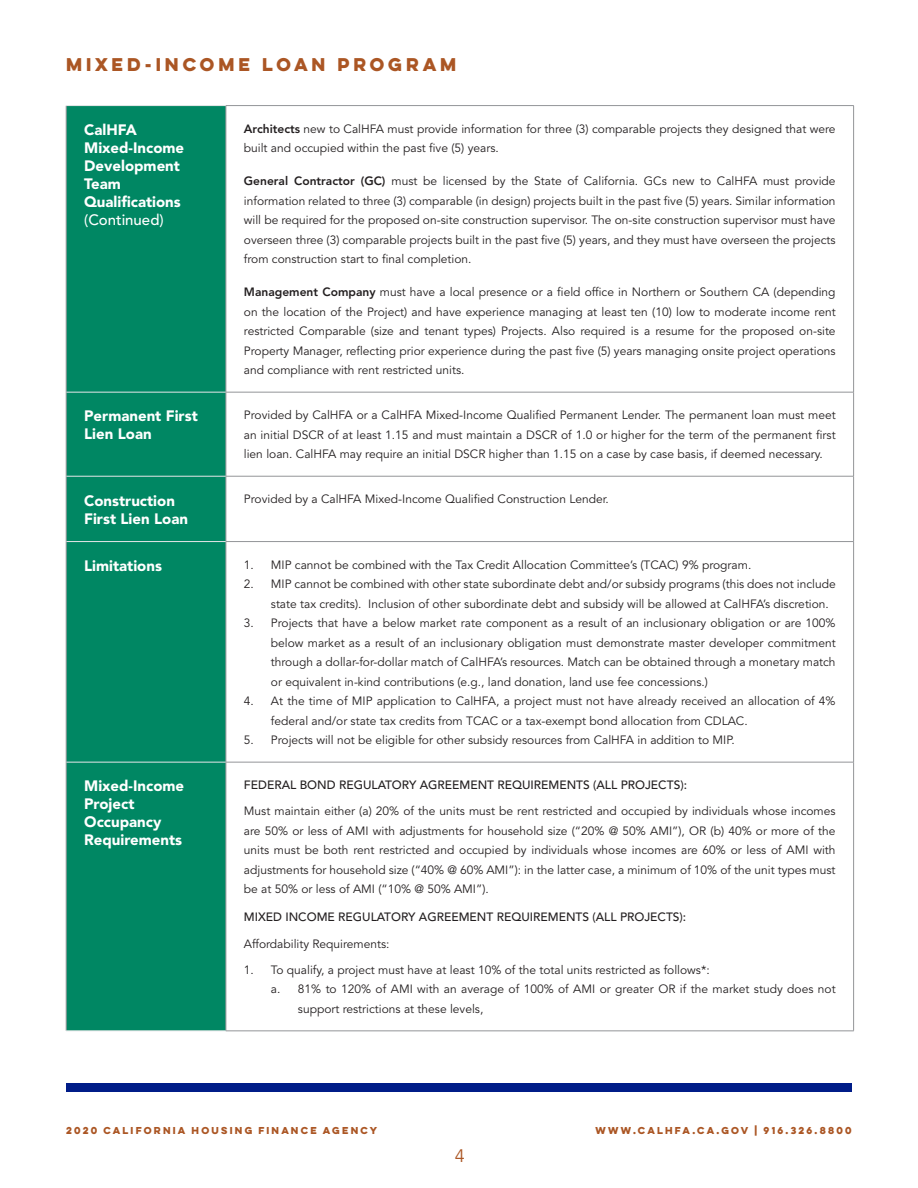
<style>
.page{position:relative;width:918px;height:1188px;background:#fff}
.page>*{position:absolute;margin:0;border:0;box-sizing:border-box;transform-origin:0 0}
.t1{font:18px "Avenir LT Std";color:#ab5624}
.t2{font:700 16.5px "Lulo Clean One";letter-spacing:.005em;color:#ab5624}
.Row_Header_2016{font:900 15px/18px "Avenir LT Std";color:#fff}
.Para{font:12px/19.5px "Avenir LT Std";color:#231f20;text-align:justify}
.H2_table{font:500 12px "Avenir LT Std";color:#231f20}
.t3{font:700 9px "Lulo Clean One";letter-spacing:.02em;color:#ab5624}
.s1{font-weight:500}
.s2{font-weight:800}
</style>
<div class="page">
<div style="left:66px;top:1083px;width:786px;height:8px;background:#001c88"></div>
<div style="left:67px;top:106px;width:159px;height:925px;background:#008763"></div>
<hr style="left:66px;top:106px;width:1px;height:286px;background:#939598">
<hr style="left:226px;top:105px;width:628px;height:1px;background:#939598">
<hr style="left:226px;top:106px;width:1px;height:286px;background:#939598">
<hr style="left:853px;top:106px;width:1px;height:286px;background:#939598">
<hr style="left:66px;top:392px;width:1px;height:84px;background:#939598">
<hr style="left:226px;top:392px;width:628px;height:1px;background:#939598">
<hr style="left:226px;top:392px;width:1px;height:84px;background:#939598">
<hr style="left:853px;top:392px;width:1px;height:84px;background:#939598">
<hr style="left:66px;top:476px;width:1px;height:66px;background:#939598">
<hr style="left:226px;top:476px;width:628px;height:1px;background:#939598">
<hr style="left:226px;top:476px;width:1px;height:65px;background:#939598">
<hr style="left:853px;top:476px;width:1px;height:65px;background:#939598">
<hr style="left:66px;top:542px;width:1px;height:220px;background:#939598">
<hr style="left:226px;top:541px;width:628px;height:1px;background:#939598">
<hr style="left:226px;top:542px;width:1px;height:220px;background:#939598">
<hr style="left:853px;top:542px;width:1px;height:220px;background:#939598">
<hr style="left:66px;top:762px;width:1px;height:269px;background:#939598">
<hr style="left:226px;top:762px;width:628px;height:1px;background:#939598">
<hr style="left:226px;top:762px;width:1px;height:269px;background:#939598">
<hr style="left:853px;top:762px;width:1px;height:269px;background:#939598">
<hr style="left:226px;top:1031px;width:628px;height:1px;background:#939598">
<hr style="left:66px;top:105px;width:160px;height:1px;background:#e6e7e9">
<hr style="left:66px;top:392px;width:160px;height:1px;background:#e6e7e9">
<hr style="left:66px;top:476px;width:160px;height:1px;background:#e6e7e9">
<hr style="left:66px;top:541px;width:160px;height:1px;background:#e6e7e9">
<hr style="left:66px;top:762px;width:160px;height:1px;background:#e6e7e9">
<hr style="left:66px;top:1031px;width:160px;height:1px;background:#e6e7e9">
<h2 class="t2" style="left:66px;top:51px;width:396px">MIXED-INCOME LOAN PROGRAM</h2>
<p class="Row_Header_2016" style="left:84px;top:121px;width:101px">CalHFA<br>Mixed-Income<br>Development<br>Team<br>Qualifications <span class="s1">(Continued)</span></p>
<p class="Para" style="left:244px;top:119px;width:593px"><span class="s2">Architects</span> new to CalHFA must provide information for three (3) comparable projects they designed that were built and occupied within the past five (5) years.</p>
<p class="Para" style="left:244px;top:172px;width:593px"><span class="s2">General Contractor (GC)</span> must be licensed by the State of California. GCs new to CalHFA must provide information related to three (3) comparable (in design) projects built in the past five (5) years. Similar information will be required for the proposed on-site construction supervisor. The on-site construction supervisor must have overseen three (3) comparable projects built in the past five (5) years, and they must have overseen the projects from construction start to final completion.</p>
<p class="Para" style="left:244px;top:283px;width:593px"><span class="s2">Management Company</span> must have a local presence or a field office in Northern or Southern CA (depending on the location of the Project) and have experience managing at least ten (10) low to moderate income rent restricted Comparable (size and tenant types) Projects. Also required is a resume for the proposed on-site Property Manager, reflecting prior experience during the past five (5) years managing onsite project operations and compliance with rent restricted units.</p>
<p class="Row_Header_2016" style="left:84px;top:407px;width:115px">Permanent First<br>Lien Loan</p>
<p class="Para" style="left:244px;top:406px;width:593px">Provided by CalHFA or a CalHFA Mixed-Income Qualified Permanent Lender. The permanent loan must meet an initial DSCR of at least 1.15 and must maintain a DSCR of 1.0 or higher for the term of the permanent first lien loan. CalHFA may require an initial DSCR higher than 1.15 on a case by case basis, if deemed necessary.</p>
<p class="Row_Header_2016" style="left:84px;top:491px;width:105px">Construction<br>First Lien Loan</p>
<p class="Para" style="left:244px;top:490px;width:367px">Provided by a CalHFA Mixed-Income Qualified Construction Lender.</p>
<p class="Row_Header_2016" style="left:84px;top:557px;width:79px">Limitations</p>
<p class="Para" style="left:244px;top:555px;width:509px">1. MIP cannot be combined with the Tax Credit Allocation Committee’s (TCAC) 9% program.</p>
<p class="Para" style="left:271px;top:575px;width:566px;text-indent:-27px">2. MIP cannot be combined with other state subordinate debt and/or subsidy programs (this does not include state tax credits). Inclusion of other subordinate debt and subsidy will be allowed at CalHFA’s discretion.</p>
<p class="Para" style="left:271px;top:614px;width:566px;text-indent:-27px">3. Projects that have a below market rate component as a result of an inclusionary obligation or are 100% below market as a result of an inclusionary obligation must demonstrate master developer commitment through a dollar-for-dollar match of CalHFA’s resources. Match can be obtained through a monetary match or equivalent in-kind contributions (e.g., land donation, land use fee concessions.)</p>
<p class="Para" style="left:271px;top:692px;width:566px;text-indent:-27px">4. At the time of MIP application to CalHFA, a project must not have already received an allocation of 4% federal and/or state tax credits from TCAC or a tax-exempt bond allocation from CDLAC.</p>
<p class="Para" style="left:244px;top:731px;width:492px">5. Projects will not be eligible for other subsidy resources from CalHFA in addition to MIP.</p>
<p class="Row_Header_2016" style="left:84px;top:777px;width:101px">Mixed-Income<br>Project<br>Occupancy</p>
<p class="Row_Header_2016" style="left:84px;top:831px;width:100px">Requirements</p>
<p class="H2_table" style="left:244px;top:778px;width:445px">FEDERAL BOND REGULATORY AGREEMENT REQUIREMENTS (ALL PROJECTS):</p>
<p class="Para" style="left:244px;top:802px;width:593px">Must maintain either (a) 20% of the units must be rent restricted and occupied by individuals whose incomes are 50% or less of AMI with adjustments for household size (“20% @ 50% AMI”), OR (b) 40% or more of the units must be both rent restricted and occupied by individuals whose incomes are 60% or less of AMI with adjustments for household size (“40% @ 60% AMI”): in the latter case, a minimum of 10% of the unit types must be at 50% or less of AMI (“10% @ 50% AMI”).</p>
<p class="H2_table" style="left:244px;top:910px;width:444px">MIXED INCOME REGULATORY AGREEMENT REQUIREMENTS (ALL PROJECTS):</p>
<p class="Para" style="left:244px;top:934px;width:147px">Affordability Requirements:</p>
<p class="Para" style="left:244px;top:960px;width:467px">1. To qualify, a project must have at least 10% of the total units restricted as follows*:</p>
<p class="Para" style="left:298px;top:980px;width:539px;text-indent:-27px">a. 81% to 120% of AMI with an average of 100% of AMI or greater OR if the market study does not support restrictions at these levels,</p>
<p class="t3" style="left:66px;top:1123px;width:315px">2020 CALIFORNIA HOUSING FINANCE AGENCY</p>
<p class="t3" style="left:595px;top:1123px;width:260px">WWW.CALHFA.CA.GOV | 916.326.8800</p>
<h1 class="t1" style="left:455px;top:1146px;width:12px">4</h1>
</div>
